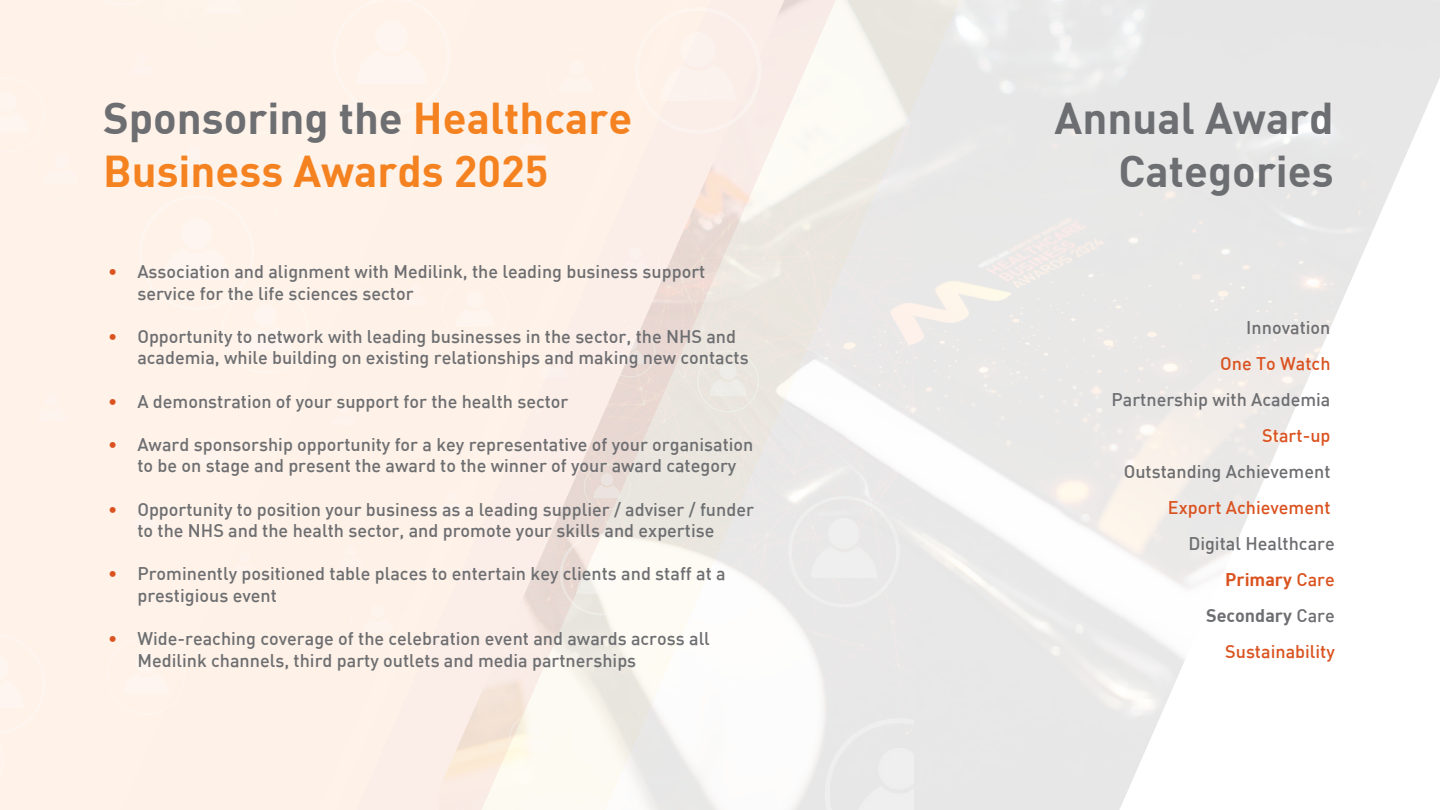
<style>
.page{position:relative;width:1440px;height:810px;background:#fff}
.page>*{position:absolute;margin:0;border:0;box-sizing:border-box;transform-origin:0 0}
.t1{font:700 43.65px/52.3px "DIN";color:#f58220}
.t2{font:700 43.65px/52.3px "DIN";color:#6d6e71;text-align:right}
.t3{font:500 18px/21.6px "DIN";color:#6d6e71}
.t4{font:500 18px "DIN";color:#da521f}
.s1{color:#6d6e71}
.s2{font-weight:700;color:#da521f}
.s3{color:#da521f}
.s4{font-weight:700}
</style>
<div class="page">
<h1 class="t1" style="left:103px;top:90px;width:531px"><span class="s1">Sponsoring the</span> Healthcare<br>Business Awards 2025</h1>
<h1 class="t2" style="left:1055px;top:90px;width:281px">Annual Award<br>Categories</h1>
<p class="t4" style="left:108px;top:260px;width:11px">•</p>
<p class="t4" style="left:108px;top:325px;width:11px">•</p>
<p class="t4" style="left:108px;top:390px;width:11px">•</p>
<p class="t4" style="left:108px;top:433px;width:11px">•</p>
<p class="t4" style="left:108px;top:498px;width:11px">•</p>
<p class="t4" style="left:108px;top:562px;width:11px">•</p>
<p class="t4" style="left:108px;top:627px;width:11px">•</p>
<p class="t3" style="left:137px;top:260px;width:570px">Association and alignment with Medilink, the leading business support service for the life sciences sector</p>
<p class="t3" style="left:137px;top:325px;width:613px">Opportunity to network with leading businesses in the sector, the NHS and academia, while building on existing relationships and making new contacts</p>
<p class="t3" style="left:137px;top:390px;width:433px">A demonstration of your support for the health sector</p>
<p class="t3" style="left:137px;top:433px;width:618px">Award sponsorship opportunity for a key representative of your organisation to be on stage and present the award to the winner of your award category</p>
<p class="t3" style="left:137px;top:498px;width:618px">Opportunity to position your business as a leading supplier / adviser / funder to the NHS and the health sector, and promote your skills and expertise</p>
<p class="t3" style="left:137px;top:562px;width:590px">Prominently positioned table places to entertain key clients and staff at a prestigious event</p>
<p class="t3" style="left:137px;top:627px;width:574px">Wide-reaching coverage of the celebration event and awards across all<br>Medilink channels, third party outlets and media partnerships</p>
<p class="t3" style="left:1246px;top:317px;width:86px">Innovation</p>
<p class="t4" style="left:1220px;top:352px;width:112px">One To Watch</p>
<p class="t3" style="left:1112px;top:389px;width:220px">Partnership with Academia</p>
<p class="t4" style="left:1262px;top:424px;width:70px">Start-up</p>
<p class="t3" style="left:1124px;top:461px;width:208px">Outstanding Achievement</p>
<p class="t4" style="left:1168px;top:496px;width:164px">Export Achievement</p>
<p class="t3" style="left:1188px;top:525px;width:148px;line-height:36px;text-align:right">Digital Healthcare<br><span class="s2">Primary</span> <span class="s3">Care<br></span><span class="s4">Secondary</span> Care<br><span class="s3">Sustainability</span></p>
</div>
